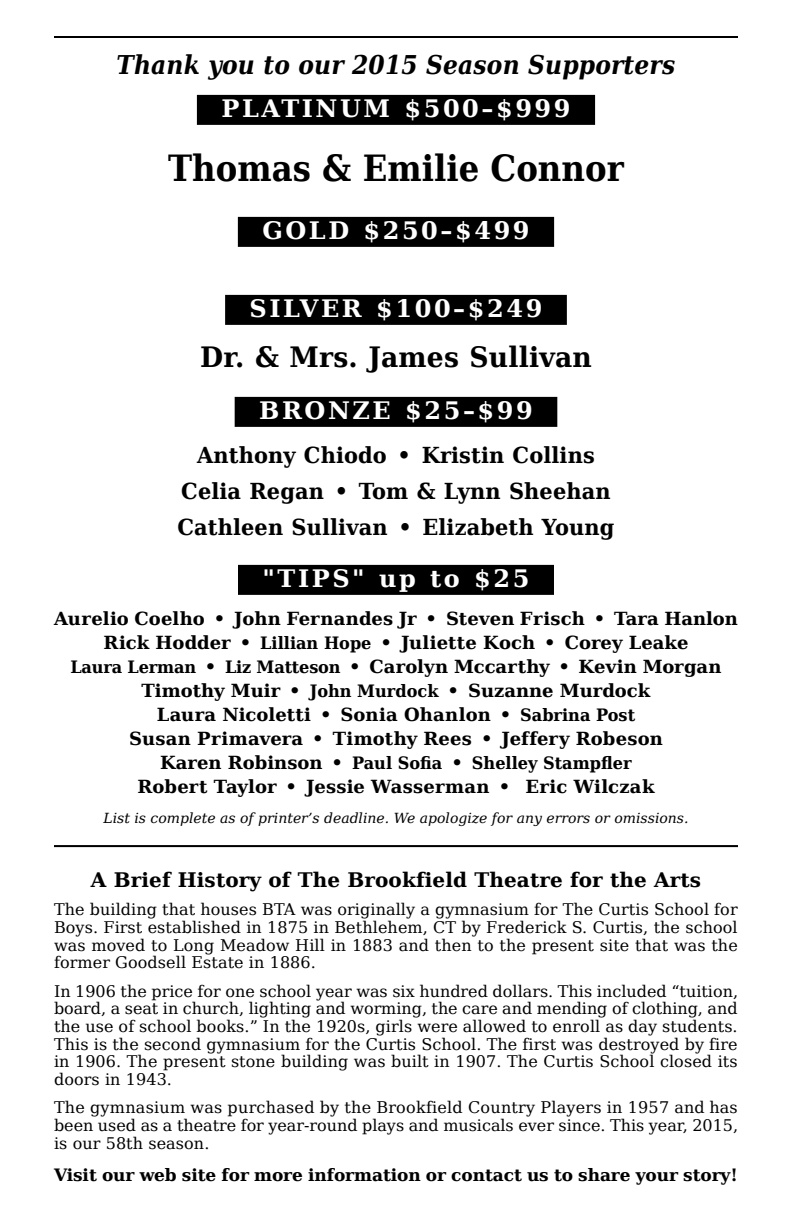
<style>
.page{position:relative;width:792px;height:1224px;background:#fff}
.page>*{position:absolute;margin:0;border:0;box-sizing:border-box;transform-origin:0 0}
.t1{font:700 36px "DejaVu Serif";color:#000;scale:.9 1}
.t2{font:700 28px "DejaVu Serif";letter-spacing:.005em;color:#000;scale:.95 1}
.t3{font:italic 700 26px "DejaVu Serif Condensed";letter-spacing:.005em;color:#000}
.t4{font:700 24px "DejaVu Serif";letter-spacing:.105em;color:#fff}
.t5{font:700 22px/36px "DejaVu Serif";letter-spacing:.005em;color:#000;text-align:center;scale:.95 1}
.t6{font:700 20px "DejaVu Serif";letter-spacing:.005em;color:#000}
.t7{font:700 18px/24px "DejaVu Serif";color:#000;text-align:center}
.t8{font:700 17px "DejaVu Serif";letter-spacing:-.005em;color:#000}
.t9{font:700 17px "DejaVu Serif";letter-spacing:-.005em;color:#000;scale:.95 1}
.t10{font:16px/17.6px "DejaVu Serif";letter-spacing:.005em;color:#000;text-align:justify}
.t11{font:italic 14px "DejaVu Serif";color:#000}
.s1{color:#000}
.s2{font-size:17px}
.s3{font-size:18px}
</style>
<div class="page">
<hr style="left:54px;top:36px;width:684px;height:2px;background:#000">
<div style="left:197px;top:95px;width:398px;height:30px;background:#000"></div>
<div style="left:238px;top:217px;width:316px;height:30px;background:#000"></div>
<div style="left:225px;top:295px;width:342px;height:30px;background:#000"></div>
<div style="left:235px;top:397px;width:322px;height:30px;background:#000"></div>
<div style="left:238px;top:565px;width:316px;height:30px;background:#000"></div>
<hr style="left:54px;top:845px;width:684px;height:2px;background:#000">
<h3 class="t3" style="left:117px;top:44px;width:560px">Thank you to our 2015 Season Supporters</h3>
<h3 class="t4" style="left:197px;top:90px;width:400px"><span class="s1">N</span>PLATINUM $500–$999<span class="s1">N</span></h3>
<h1 class="t1" style="left:168px;top:140px;width:508px">Thomas &amp; Emilie Connor</h1>
<h3 class="t4" style="left:238px;top:212px;width:318px"><span class="s1">N</span>GOLD $250–$499<span class="s1">N</span></h3>
<h3 class="t4" style="left:225px;top:290px;width:343px"><span class="s1">N</span>SILVER $100–$249<span class="s1">N</span></h3>
<h2 class="t2" style="left:200px;top:335px;width:414px">Dr. &amp; Mrs. James Sullivan</h2>
<h3 class="t4" style="left:235px;top:392px;width:324px"><span class="s1">N</span>BRONZE $25–$99<span class="s1">N</span></h3>
<h3 class="t5" style="left:178px;top:437px;width:461px">Anthony Chiodo • Kristin Collins<br>Celia Regan • Tom &amp; Lynn Sheehan<br>Cathleen Sullivan • Elizabeth Young</h3>
<h3 class="t4" style="left:238px;top:560px;width:317px"><span class="s1">N</span>"TIPS" up to $25<span class="s1">N</span></h3>
<p class="t7" style="left:54px;top:606px;width:686px">Aurelio Coelho • John Fernandes Jr • Steven Frisch • Tara Hanlon Rick Hodder • <span class="s2">Lillian Hope</span> • Juliette Koch • Corey Leake<br><span class="s2">Laura Lerman</span> • <span class="s2">Liz Matteson</span> • Carolyn Mccarthy • Kevin Morgan Timothy Muir • <span class="s2">John Murdock</span> • Suzanne Murdock<br>Laura Nicoletti • Sonia Ohanlon • <span class="s2">Sabrina Post<br></span>Susan Primavera • Timothy Rees • Jeffery Robeson</p>
<p class="t9" style="left:160px;top:750px;width:498px"><span class="s3">Karen Robinson •</span> Paul Sofia <span class="s3">•</span> Shelley Stampfler</p>
<p class="t7" style="left:138px;top:774px;width:518px">Robert Taylor • Jessie Wasserman • Eric Wilczak</p>
<p class="t11" style="left:103px;top:808px;width:587px">List is complete as of printer’s deadline. We apologize for any errors or omissions.</p>
<p class="t6" style="left:91px;top:864px;width:612px">A Brief History of The Brookfield Theatre for the Arts</p>
<p class="t10" style="left:54px;top:901px;width:685px">The building that houses BTA was originally a gymnasium for The Curtis School for Boys. First established in 1875 in Bethlehem, CT by Frederick S. Curtis, the school was moved to Long Meadow Hill in 1883 and then to the present site that was the former Goodsell Estate in 1886.</p>
<p class="t10" style="left:54px;top:982px;width:686px">In 1906 the price for one school year was six hundred dollars. This included “tuition, board, a seat in church, lighting and worming, the care and mending of clothing, and the use of school books.” In the 1920s, girls were allowed to enroll as day students.<br>This is the second gymnasium for the Curtis School. The first was destroyed by fire in 1906. The present stone building was built in 1907. The Curtis School closed its doors in 1943.</p>
<p class="t10" style="left:54px;top:1099px;width:686px">The gymnasium was purchased by the Brookfield Country Players in 1957 and has been used as a theatre for year-round plays and musicals ever since. This year, 2015, is our 58th season.</p>
<p class="t8" style="left:54px;top:1161px;width:685px">Visit our web site for more information or contact us to share your story!</p>
</div>
